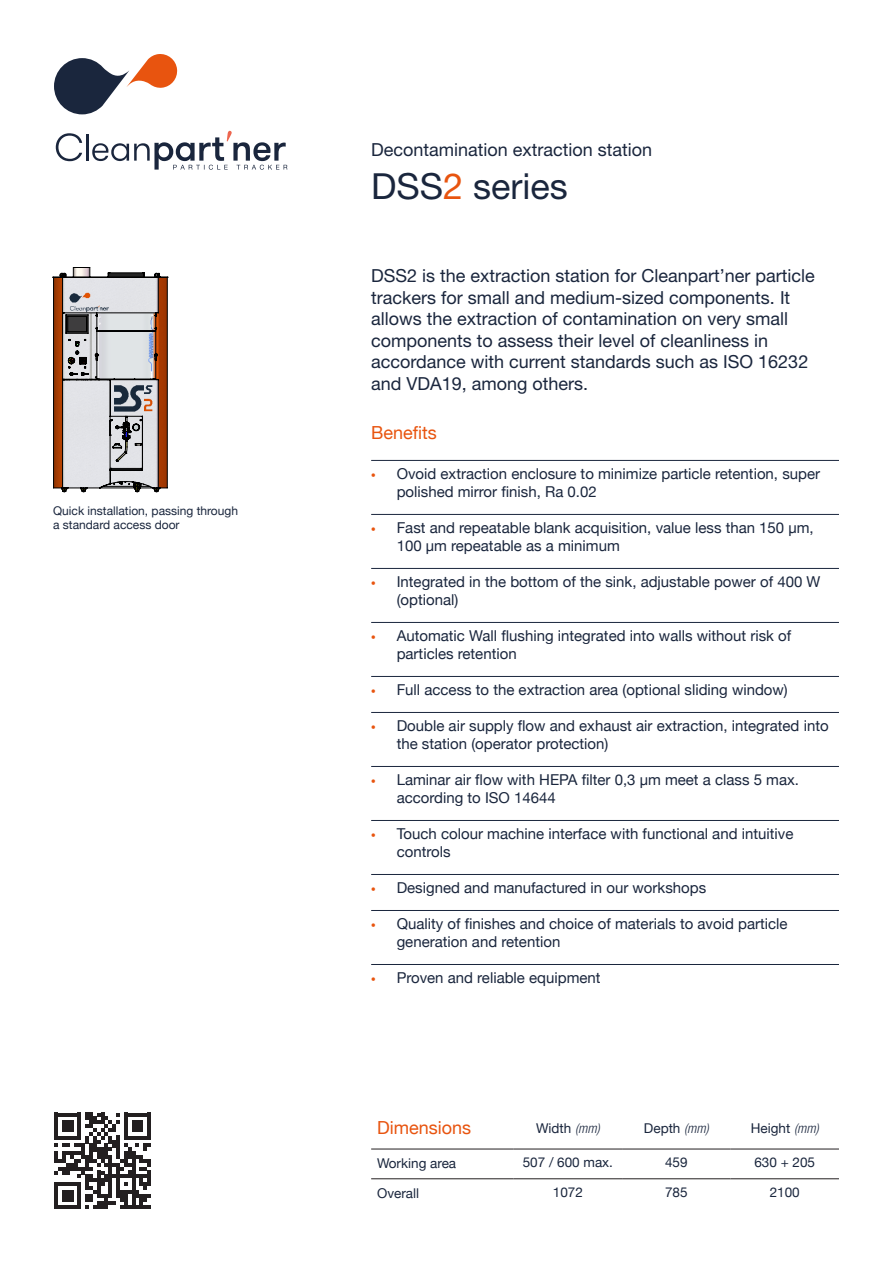
<style>
.page{position:relative;width:893px;height:1263px;background:#fff}
.page>*{position:absolute;margin:0;border:0;box-sizing:border-box;transform-origin:0 0}
.Série{font:36px "Helvetica Neue LT Std";color:#1a263d}
.Chapo{font:18px/21.6px "Helvetica Neue LT Std";color:#1a263d}
.Chapo-2{font:18px "Helvetica Neue";color:#e8540f}
.Plus{font:15px/18px "Helvetica Neue";color:#1a263d}
.Chapo-3{font:13.5px "Helvetica Neue";color:#1a263d}
.Plus-2{font:13.5px "Helvetica Neue";color:#1a263d}
.Légende{font:12px/14.4px "Helvetica Neue";color:#1a263d}
.s1{color:#e8540f}
.s2{font-family:"Source Sans Pro";color:#e8540f}
.s3{font-weight:300;font-style:italic;font-stretch:condensed}
</style>
<div class="page">
<hr style="left:371px;top:460px;width:468px;height:1px;background:#1a263d">
<hr style="left:371px;top:514px;width:468px;height:1px;background:#1a263d">
<hr style="left:371px;top:568px;width:468px;height:1px;background:#1a263d">
<hr style="left:371px;top:622px;width:468px;height:1px;background:#1a263d">
<hr style="left:371px;top:676px;width:468px;height:1px;background:#1a263d">
<hr style="left:371px;top:712px;width:468px;height:1px;background:#1a263d">
<hr style="left:371px;top:766px;width:468px;height:1px;background:#1a263d">
<hr style="left:371px;top:820px;width:468px;height:1px;background:#1a263d">
<hr style="left:371px;top:874px;width:468px;height:1px;background:#1a263d">
<hr style="left:371px;top:910px;width:468px;height:1px;background:#1a263d">
<hr style="left:371px;top:964px;width:468px;height:1px;background:#1a263d">
<svg style="left:56px;top:133px;width:26px;height:28px"></svg>
<hr style="left:86px;top:134px;width:2px;height:27px;background:#1a263d">
<svg style="left:54px;top:54px;width:124px;height:60px"></svg>
<svg style="left:92px;top:131px;width:195px;height:39px"></svg>
<hr style="left:371px;top:1149px;width:143px;height:1px;background:#231f20">
<hr style="left:514px;top:1149px;width:108px;height:1px;background:#231f20">
<hr style="left:622px;top:1149px;width:108px;height:1px;background:#231f20">
<hr style="left:730px;top:1149px;width:109px;height:1px;background:#231f20">
<hr style="left:371px;top:1178px;width:143px;height:1px;background:#231f20">
<hr style="left:514px;top:1178px;width:108px;height:1px;background:#231f20">
<hr style="left:622px;top:1178px;width:108px;height:1px;background:#231f20">
<hr style="left:730px;top:1178px;width:109px;height:1px;background:#231f20">
<svg style="left:54px;top:1112px;width:97px;height:97px"></svg>
<svg style="left:52px;top:267px;width:116px;height:225px;background:#b7a9a5"></svg>
<p class="Légende" style="left:53px;top:504px;width:186px">Quick installation, passing through a standard access door</p>
<p class="Chapo" style="left:371px;top:139px;width:283px">Decontamination extraction station</p>
<p class="Série" style="left:371px;top:165px;width:198px">DSS<span class="s1">2</span> series</p>
<p class="Chapo" style="left:371px;top:265px;width:445px">DSS2 is the extraction station for Cleanpart’ner particle trackers for small and medium-sized components. It allows the extraction of contamination on very small components to assess their level of cleanliness in accordance with current standards such as ISO 16232 and VDA19, among others.</p>
<p class="Chapo-2" style="left:371px;top:420px;width:67px">Benefits</p>
<p class="Plus" style="left:397px;top:465px;width:425px;text-indent:-25px"><span class="s2">•</span> Ovoid extraction enclosure to minimize particle retention, super polished mirror finish, Ra 0.02</p>
<p class="Plus" style="left:397px;top:519px;width:419px;text-indent:-25px"><span class="s2">•</span> Fast and repeatable blank acquisition, value less than 150 µm,<br>100 µm repeatable as a minimum</p>
<p class="Plus" style="left:397px;top:573px;width:425px;text-indent:-25px"><span class="s2">•</span> Integrated in the bottom of the sink, adjustable power of 400 W (optional)</p>
<p class="Plus" style="left:397px;top:627px;width:396px;text-indent:-25px"><span class="s2">•</span> Automatic Wall flushing integrated into walls without risk of particles retention</p>
<p class="Plus" style="left:371px;top:681px;width:418px"><span class="s2">•</span> Full access to the extraction area (optional sliding window)</p>
<p class="Plus" style="left:397px;top:717px;width:433px;text-indent:-25px"><span class="s2">•</span> Double air supply flow and exhaust air extraction, integrated into the station (operator protection)</p>
<p class="Plus" style="left:397px;top:771px;width:404px;text-indent:-25px"><span class="s2">•</span> Laminar air flow with HEPA filter 0,3 µm meet a class 5 max. according to ISO 14644</p>
<p class="Plus" style="left:397px;top:825px;width:398px;text-indent:-25px"><span class="s2">•</span> Touch colour machine interface with functional and intuitive controls</p>
<p class="Plus" style="left:371px;top:879px;width:337px"><span class="s2">•</span> Designed and manufactured in our workshops</p>
<p class="Plus" style="left:397px;top:915px;width:392px;text-indent:-25px"><span class="s2">•</span> Quality of finishes and choice of materials to avoid particle generation and retention</p>
<p class="Plus" style="left:371px;top:969px;width:231px"><span class="s2">•</span> Proven and reliable equipment</p>
<p class="Chapo-2" style="left:377px;top:1114px;width:96px">Dimensions</p>
<p class="Chapo-3" style="left:536px;top:1119px;width:65px">Width <span class="s3">(mm)</span></p>
<p class="Chapo-3" style="left:644px;top:1119px;width:66px">Depth <span class="s3">(mm)</span></p>
<p class="Chapo-3" style="left:751px;top:1119px;width:69px">Height <span class="s3">(mm)</span></p>
<p class="Plus-2" style="left:377px;top:1153px;width:80px">Working area</p>
<p class="Chapo-3" style="left:523px;top:1153px;width:92px">507 / 600 max.</p>
<p class="Chapo-3" style="left:665px;top:1153px;width:24px">459</p>
<p class="Chapo-3" style="left:754px;top:1153px;width:62px">630 + 205</p>
<p class="Plus-2" style="left:377px;top:1183px;width:43px">Overall</p>
<p class="Chapo-3" style="left:553px;top:1182px;width:32px">1072</p>
<p class="Chapo-3" style="left:665px;top:1182px;width:24px">785</p>
<p class="Chapo-3" style="left:770px;top:1182px;width:32px">2100</p>
</div>
